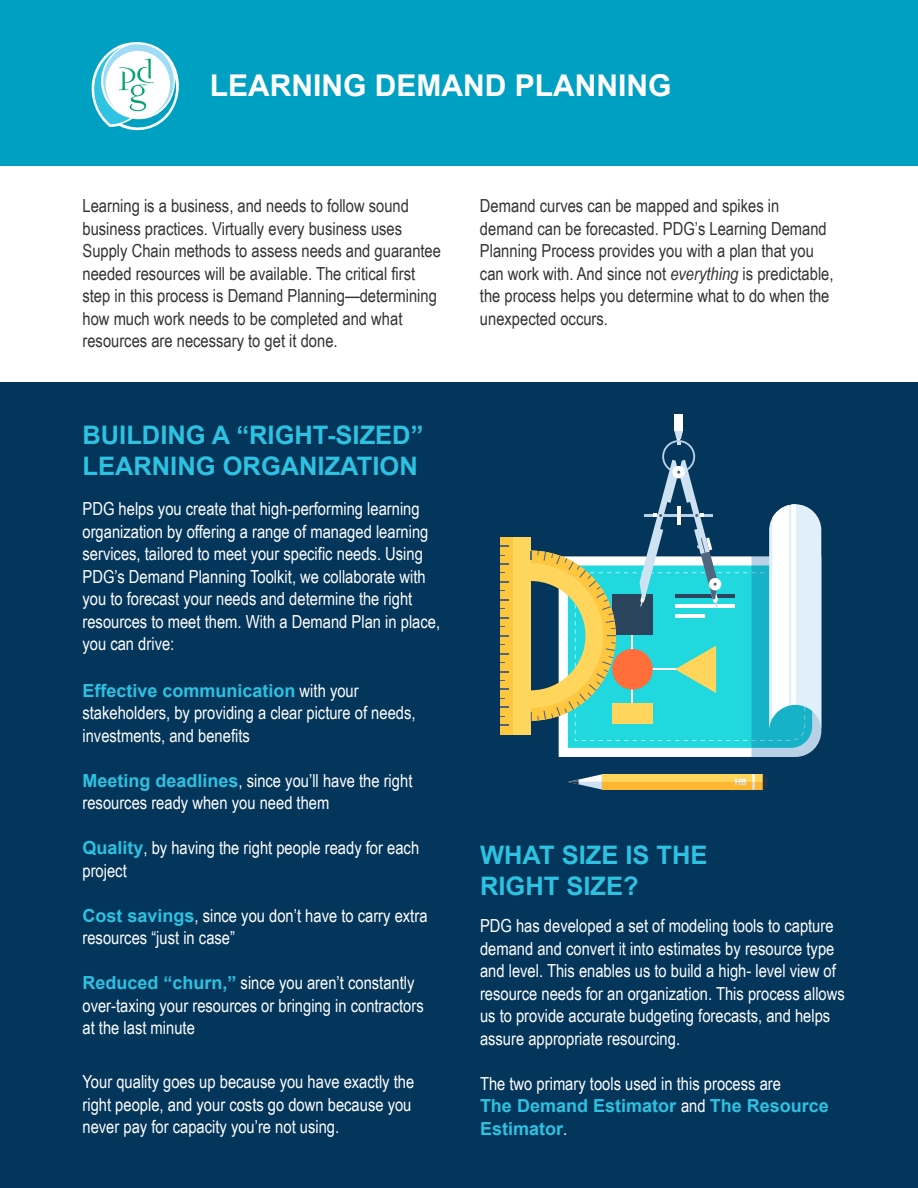
<style>
.page{position:relative;width:918px;height:1188px;background:#fff}
.page>*{position:absolute;margin:0;border:0;box-sizing:border-box;transform-origin:0 0}
.t1{font:700 30px "Arial";color:#fff}
.t2{font:700 25.5px/30.6px "Arial";color:#2dc1e2}
.t3{font:18px/22.5px "Arial Narrow";color:#fff}
.t4{font:18px/22.5px "Arial Narrow";color:#333}
.t5{font:700 18px/22.5px "Arial";color:#2dc1e2}
.s1{font-family:"Arial Narrow";font-weight:400;color:#fff}
.s2{font-family:"Arial";font-weight:700;color:#2dc1e2}
.s3{font-style:italic}
</style>
<div class="page">
<div style="left:0;top:382px;width:918px;height:806px;background:#04365b"></div>
<div style="left:0;top:0;width:918px;height:166px;background:#00a0c2"></div>
<svg style="left:91px;top:42px;width:88px;height:89px"></svg>
<div style="left:602px;top:774px;width:161px;height:8px;background:#ffd55c"></div>
<div style="left:602px;top:782px;width:161px;height:8px;background:#ffb733"></div>
<svg style="left:752px;top:774px;width:3px;height:16px"></svg>
<svg style="left:568px;top:774px;width:34px;height:16px"></svg>
<svg style="left:735px;top:779px;width:11px;height:6px"></svg>
<svg style="left:763px;top:775px;width:5px;height:14px"></svg>
<div style="left:500px;top:537px;width:31px;height:197px;background:#ffd55c"></div>
<div style="left:500px;top:537px;width:13px;height:197px;background:#ffc640"></div>
<svg style="left:500px;top:563px;width:9px;height:2px"></svg>
<svg style="left:531px;top:431px;width:290px;height:326px"></svg>
<div style="left:674px;top:414px;width:9px;height:17px;background:#fff"></div>
<h1 class="t1" style="left:210px;top:66px;width:463px">LEARNING DEMAND PLANNING</h1>
<p class="t4" style="left:82px;top:194px;width:360px">Learning is a business, and needs to follow sound business practices. Virtually every business uses Supply Chain methods to assess needs and guarantee needed resources will be available. The critical first step in this process is Demand Planning—determining how much work needs to be completed and what resources are necessary to get it done.</p>
<h2 class="t2" style="left:82px;top:421px;width:342px">BUILDING A “RIGHT-SIZED”<br>LEARNING ORGANIZATION</h2>
<p class="t3" style="left:82px;top:497px;width:359px">PDG helps you create that high-performing learning organization by offering a range of managed learning services, tailored to meet your specific needs. Using PDG’s Demand Planning Toolkit, we collaborate with you to forecast your needs and determine the right resources to meet them. With a Demand Plan in place, you can drive:</p>
<p class="t5" style="left:82px;top:680px;width:278px">Effective communication <span class="s1">with your</span></p>
<p class="t3" style="left:82px;top:701px;width:335px">stakeholders, by providing a clear picture of needs, investments, and benefits</p>
<p class="t3" style="left:82px;top:769px;width:331px"><span class="s2">Meeting deadlines</span>, since you’ll have the right resources ready when you need them</p>
<p class="t3" style="left:82px;top:836px;width:338px"><span class="s2">Quality</span>, by having the right people ready for each project</p>
<p class="t3" style="left:82px;top:904px;width:347px"><span class="s2">Cost savings</span>, since you don’t have to carry extra resources “just in case”</p>
<p class="t3" style="left:82px;top:971px;width:343px"><span class="s2">Reduced “churn,”</span> since you aren’t constantly over-taxing your resources or bringing in contractors at the last minute</p>
<p class="t3" style="left:82px;top:1070px;width:333px">Your quality goes up because you have exactly the right people, and your costs go down because you never pay for capacity you’re not using.</p>
<p class="t4" style="left:480px;top:194px;width:355px">Demand curves can be mapped and spikes in demand can be forecasted. PDG’s Learning Demand Planning Process provides you with a plan that you can work with. And since not <span class="s3">everything</span> is predictable, the process helps you determine what to do when the unexpected occurs.</p>
<h2 class="t2" style="left:480px;top:841px;width:229px">WHAT SIZE IS THE<br>RIGHT SIZE?</h2>
<p class="t3" style="left:480px;top:914px;width:366px">PDG has developed a set of modeling tools to capture demand and convert it into estimates by resource type and level. This enables us to build a high- level view of resource needs for an organization. This process allows us to provide accurate budgeting forecasts, and helps assure appropriate resourcing.</p>
<p class="t3" style="left:480px;top:1072px;width:303px">The two primary tools used in this process are</p>
<p class="t5" style="left:480px;top:1095px;width:350px">The Demand Estimator <span class="s1">and</span> The Resource<br>Estimator<span class="s1">.</span></p>
</div>
